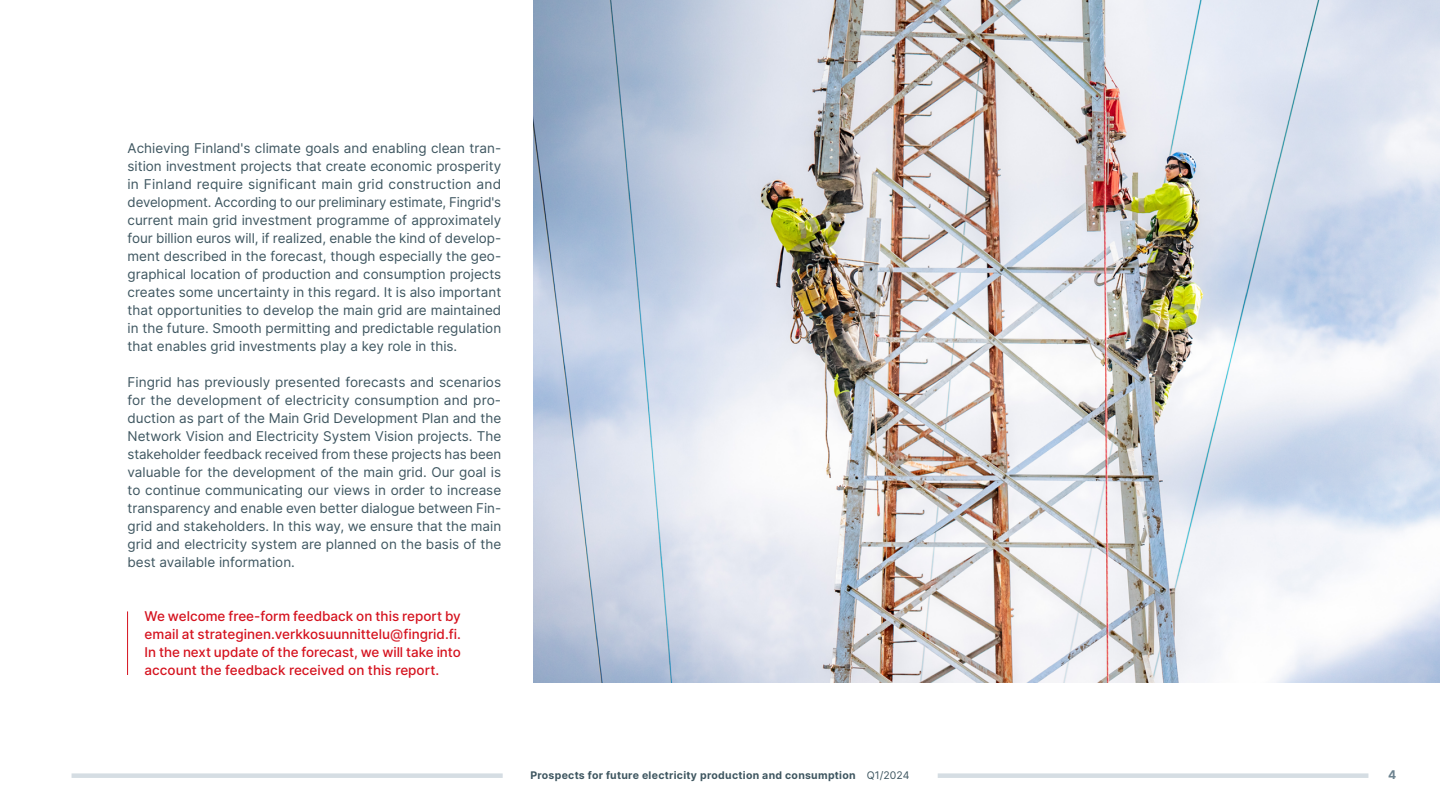
<style>
.page{position:relative;width:1440px;height:810px;background:#fff}
.page>*{position:absolute;margin:0;border:0;box-sizing:border-box;transform-origin:0 0}
.Leipis_EN{font:13.5px/18px "Inter";color:#3e5660;text-align:justify}
.Leipis_EN-2{font:500 13.5px/18px "Inter";color:#d5121e}
.t1{font:700 12px "Inter";color:#6d838f}
.t2{font:700 10.5px "Inter";letter-spacing:.025em;color:#3e5660}
.s1{color:#d82530}
.s2{font-weight:400}
</style>
<div class="page">
<div style="left:938px;top:773px;width:430px;height:5px;background:#d5dde3"></div>
<div style="left:72px;top:773px;width:431px;height:5px;background:#d5dde3"></div>
<img style="left:533px;top:0;width:907px;height:682px">
<hr style="left:127px;top:611px;width:1px;height:64px;background:#d5121e">
<p class="Leipis_EN" style="left:128px;top:139px;width:375px">Achieving Finland's climate goals and enabling clean tran&shy;sition investment projects that create economic prosperity in Finland require significant main grid construction and development. According to our preliminary estimate, Fingrid's current main grid investment programme of approximately four billion euros will, if realized, enable the kind of develop&shy;ment described in the forecast, though especially the geo&shy;graphical location of production and consumption projects creates some uncertainty in this regard. It is also important that opportunities to develop the main grid are maintained in the future. Smooth permitting and predictable regulation that enables grid investments play a key role in this.</p>
<p class="Leipis_EN" style="left:128px;top:373px;width:375px">Fingrid has previously presented forecasts and scenarios for the development of electricity consumption and pro&shy;duction as part of the Main Grid Development Plan and the Network Vision and Electricity System Vision projects. The stakeholder feedback received from these projects has been valuable for the development of the main grid. Our goal is to continue communicating our views in order to increase transparency and enable even better dialogue between Fin&shy;grid and stakeholders. In this way, we ensure that the main grid and electricity system are planned on the basis of the best available information.</p>
<p class="Leipis_EN-2" style="left:145px;top:607px;width:318px">We welcome free-form feedback on this report by email at strateginen.verkkosuunnittelu<span class="s1">@</span>fingrid.fi.</p>
<p class="Leipis_EN-2" style="left:145px;top:643px;width:318px">In the next update of the forecast, we will take into account the feedback received on this report.</p>
<p class="t2" style="left:530px;top:767px;width:381px">Prospects for future electricity production and consumption <span class="s2">Q1/2024</span></p>
<p class="t1" style="left:1388px;top:765px;width:10px">4</p>
</div>
